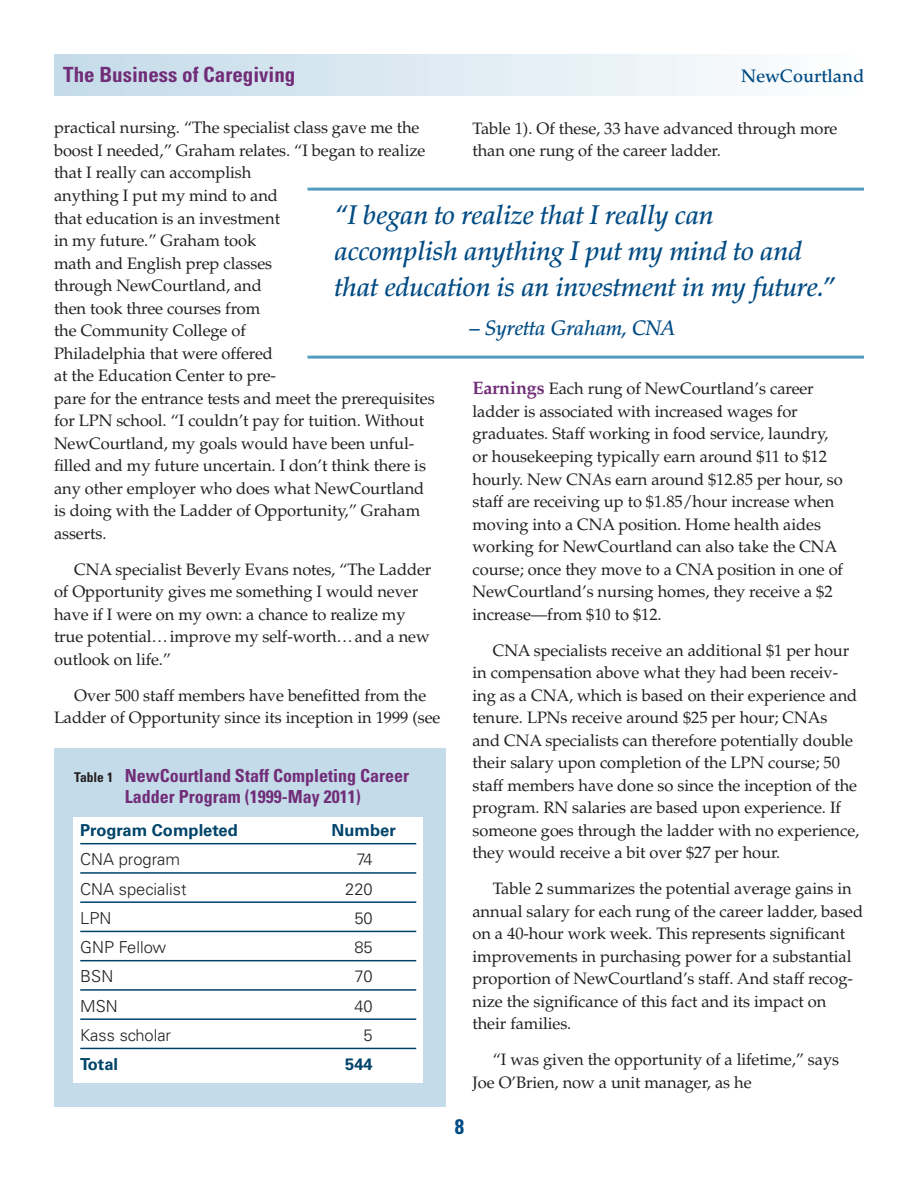
<style>
.page{position:relative;width:918px;height:1188px;background:#fff}
.page>*{position:absolute;margin:0;border:0;box-sizing:border-box;transform-origin:0 0}
.Callout_Quotes{font:italic 500 27px/36px "Palatino LT Std";letter-spacing:-.01em;color:#004b84}
.t1{font:700 condensed 21px "Univers LT Std";color:#712d78}
.Callout_Quotes-2{font:italic 500 21px "Palatino LT Std";letter-spacing:-.01em;color:#004b84}
.t2{font:700 condensed 21px "Univers LT Std";color:#004b84}
.t3{font:700 condensed 18px/21.6px "Univers LT Std";color:#712d78;text-align:center}
.t4{font:500 18px "Palatino LT Std";color:#004b84}
.Text-Indent{font:16.5px/22.5px "Palatino LT Std";letter-spacing:-.005em;color:#231f20}
.Text-No_Indent{font:16.5px/22.5px "Palatino LT Std";letter-spacing:-.005em;color:#231f20}
.t5{font:300 16.5px "Univers LT Std";color:#231f20}
.t6{font:700 16.5px "Univers LT Std";color:#00446a}
.s1{font-weight:700;font-size:18px;color:#712d78}
.s2{font-size:13.5px;color:#231f20}
</style>
<div class="page">
<div style="left:54px;top:54px;width:810px;height:41px;background:linear-gradient(to right,#c3dae8,#fdfefe)"></div>
<hr style="left:308px;top:188px;width:556px;height:3px;background:#529cbe">
<hr style="left:308px;top:356px;width:556px;height:3px;background:#529cbe">
<div style="left:54px;top:748px;width:392px;height:359px;background:#c4dbe9"></div>
<div style="left:74px;top:818px;width:349px;height:265px;background:#fff"></div>
<hr style="left:80px;top:843px;width:336px;height:1px;background:#00446a">
<hr style="left:80px;top:872px;width:336px;height:2px;background:#00446a">
<hr style="left:80px;top:901px;width:336px;height:2px;background:#00446a">
<hr style="left:80px;top:931px;width:336px;height:1px;background:#00446a">
<hr style="left:80px;top:960px;width:336px;height:1px;background:#00446a">
<hr style="left:80px;top:989px;width:336px;height:2px;background:#00446a">
<hr style="left:80px;top:1018px;width:336px;height:2px;background:#00446a">
<hr style="left:80px;top:1048px;width:336px;height:1px;background:#00446a">
<p class="t1" style="left:63px;top:61px;width:234px">The Business of Caregiving</p>
<p class="t4" style="left:741px;top:65px;width:124px">NewCourtland</p>
<p class="Text-Indent" style="left:54px;top:117px;width:382px">practical nursing. “The specialist class gave me the boost I needed,” Graham relates. “I began to realize that I really can accomplish<br>anything I put my mind to and<br>that education is an investment<br>in my future.” Graham took<br>math and English prep classes<br>through NewCourtland, and<br>then took three courses from<br>the Community College of<br>Philadelphia that were offered<br>at the Education Center to pre-<br>pare for the entrance tests and meet the prerequisites for LPN school. “I couldn’t pay for tuition. Without NewCourtland, my goals would have been unful&shy;filled and my future uncertain. I don’t think there is any other employer who does what NewCourtland is doing with the Ladder of Opportunity,” Graham asserts.</p>
<p class="Text-Indent" style="left:54px;top:558px;width:379px;text-indent:20px">CNA specialist Beverly Evans notes, “The Ladder of Opportunity gives me something I would never have if I were on my own: a chance to realize my true potential…improve my self-worth…and a new outlook on life.”</p>
<p class="Text-Indent" style="left:54px;top:684px;width:388px;text-align:center">Over 500 staff members have benefitted from the<br>Ladder of Opportunity since its inception in 1999 (see</p>
<p class="Text-Indent" style="left:473px;top:117px;width:366px">Table 1). Of these, 33 have advanced through more than one rung of the career ladder.</p>
<p class="Callout_Quotes" style="left:334px;top:198px;width:502px">“I began to realize that I really can accomplish anything I put my mind to and that education is an investment in my future.”</p>
<p class="Callout_Quotes-2" style="left:470px;top:316px;width:207px">– Syretta Graham, CNA</p>
<p class="Text-No_Indent" style="left:472px;top:378px;width:372px"><span class="s1">Earnings</span> Each rung of NewCourtland’s career ladder is associated with increased wages for graduates. Staff working in food service, laundry, or housekeeping typically earn around $11 to $12 hourly. New CNAs earn around $12.85 per hour, so staff are receiving up to $1.85/hour increase when moving into a CNA position. Home health aides working for NewCourtland can also take the CNA course; once they move to a CNA position in one of NewCourtland’s nursing homes, they receive a $2 increase—from $10 to $12.</p>
<p class="Text-Indent" style="left:472px;top:639px;width:388px;text-indent:20px">CNA specialists receive an additional $1 per hour in compensation above what they had been receiv&shy;ing as a CNA, which is based on their experience and tenure. LPNs receive around $25 per hour; CNAs and CNA specialists can therefore potentially double their salary upon completion of the LPN course; 50 staff members have done so since the inception of the program. RN salaries are based upon experience. If someone goes through the ladder with no experience, they would receive a bit over $27 per hour.</p>
<p class="Text-Indent" style="left:472px;top:878px;width:392px;text-indent:20px">Table 2 summarizes the potential average gains in annual salary for each rung of the career ladder, based on a 40-hour work week. This represents significant improvements in purchasing power for a substantial proportion of NewCourtland’s staff. And staff recog&shy;nize the significance of this fact and its impact on their families.</p>
<p class="Text-Indent" style="left:472px;top:1049px;width:368px;text-indent:20px">“I was given the opportunity of a lifetime,” says<br>Joe O’Brien, now a unit manager, as he</p>
<p class="t3" style="left:74px;top:765px;width:336px"><span class="s2">Table 1</span> NewCourtland Staff Completing Career<br>Ladder Program (1999-May 2011)</p>
<p class="t6" style="left:80px;top:821px;width:159px">Program Completed</p>
<p class="t6" style="left:332px;top:821px;width:66px">Number</p>
<p class="t5" style="left:80px;top:850px;width:101px">CNA program</p>
<p class="t5" style="left:357px;top:850px;width:18px">74</p>
<p class="t5" style="left:80px;top:879px;width:108px">CNA specialist</p>
<p class="t5" style="left:345px;top:879px;width:29px">220</p>
<p class="t5" style="left:80px;top:908px;width:33px">LPN</p>
<p class="t5" style="left:354px;top:908px;width:20px">50</p>
<p class="t5" style="left:80px;top:937px;width:88px">GNP Fellow</p>
<p class="t5" style="left:354px;top:937px;width:20px">85</p>
<p class="t5" style="left:80px;top:967px;width:34px">BSN</p>
<p class="t5" style="left:354px;top:967px;width:20px">70</p>
<p class="t5" style="left:80px;top:996px;width:39px">MSN</p>
<p class="t5" style="left:354px;top:996px;width:20px">40</p>
<p class="t5" style="left:80px;top:1025px;width:92px">Kass scholar</p>
<p class="t5" style="left:364px;top:1025px;width:11px">5</p>
<p class="t6" style="left:80px;top:1055px;width:39px">Total</p>
<p class="t6" style="left:345px;top:1055px;width:29px">544</p>
<p class="t2" style="left:455px;top:1114px;width:11px">8</p>
</div>
